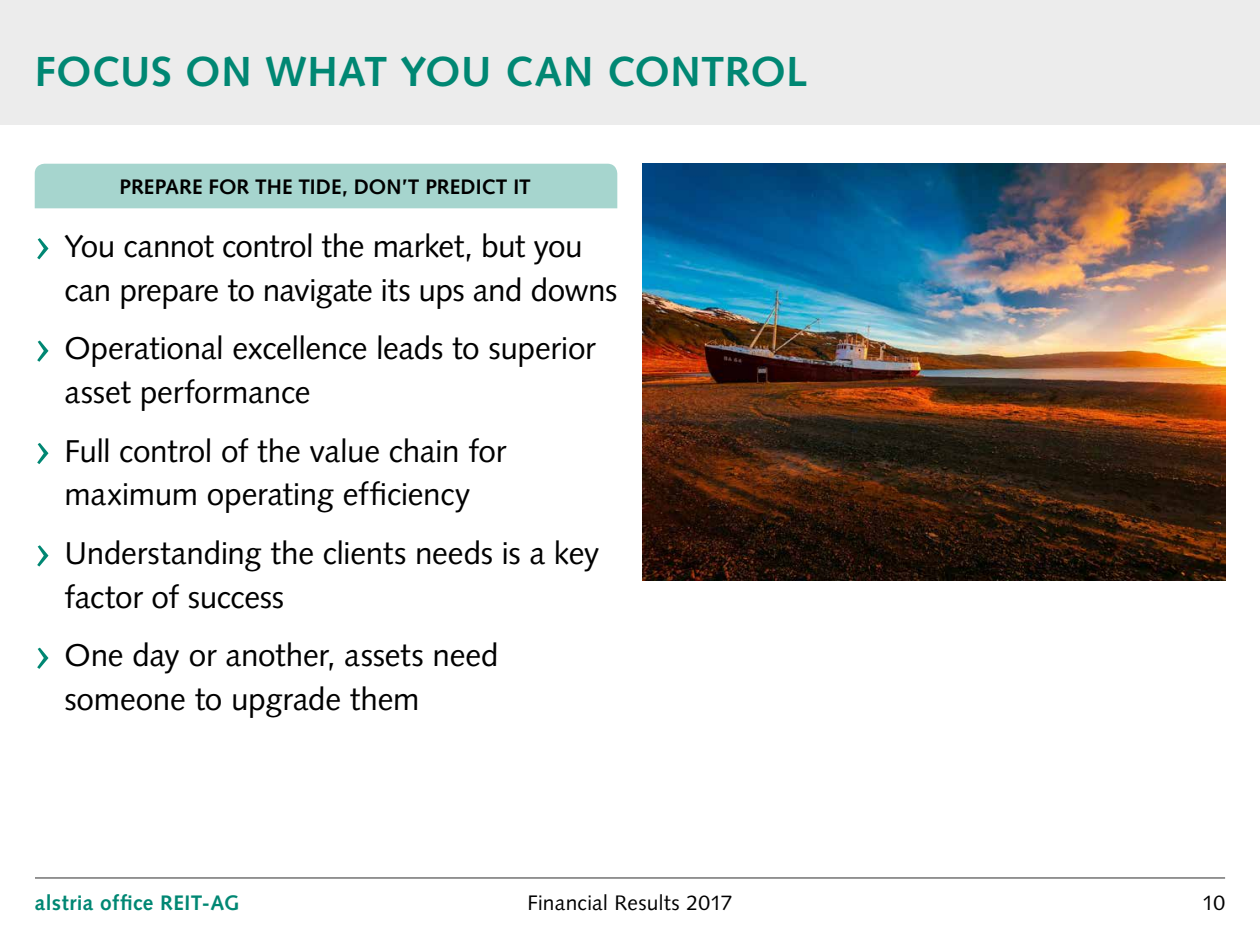
<style>
.page{position:relative;width:1260px;height:945px;background:#fff}
.page>*{position:absolute;margin:0;border:0;box-sizing:border-box;transform-origin:0 0}
.t1{font:700 42px "Syntax LT Std";letter-spacing:.01em;color:#008773}
.t2{font:31.5px/43.8px "Syntax LT Std";letter-spacing:-.01em;color:#000}
.t3{font:700 21px "Syntax LT Std";color:#000}
.t4{font:21px "Syntax LT Std";letter-spacing:.01em;color:#000}
.t5{font:700 21px "Syntax LT Std";letter-spacing:.02em;color:#008773}
.s1{font-size:56px;color:#008773}
</style>
<div class="page">
<div style="left:0;top:0;width:1260px;height:124px;background:#ececec"></div>
<hr style="left:35px;top:877px;width:1190px;height:2px;background:#868686">
<div style="left:35px;top:164px;width:582px;height:44px;background:#a6d5ce"></div>
<img style="left:642px;top:164px;width:583px;height:416px">
<h1 class="t1" style="left:35px;top:47px;width:774px">FOCUS ON WHAT YOU CAN CONTROL</h1>
<p class="t3" style="left:120px;top:175px;width:413px">PREPARE FOR THE TIDE, DON’T PREDICT IT</p>
<p class="t2" style="left:64px;top:224px;width:554px;text-indent:-30px"><span class="s1">›</span> You cannot control the market, but you can prepare to navigate its ups and downs</p>
<p class="t2" style="left:64px;top:326px;width:533px;text-indent:-30px"><span class="s1">›</span> Operational excellence leads to superior asset performance</p>
<p class="t2" style="left:35px;top:429px;width:473px;text-align:center"><span class="s1">›</span> Full control of the value chain for maximum operating efficiency</p>
<p class="t2" style="left:64px;top:531px;width:537px;text-indent:-30px"><span class="s1">›</span> Understanding the clients needs is a key factor of success</p>
<p class="t2" style="left:64px;top:634px;width:436px;text-indent:-30px"><span class="s1">›</span> One day or another, assets need someone to upgrade them</p>
<p class="t5" style="left:35px;top:891px;width:206px">alstria office REIT-AG</p>
<p class="t4" style="left:527px;top:890px;width:207px">Financial Results 2017</p>
<p class="t4" style="left:1202px;top:890px;width:24px">10</p>
</div>
